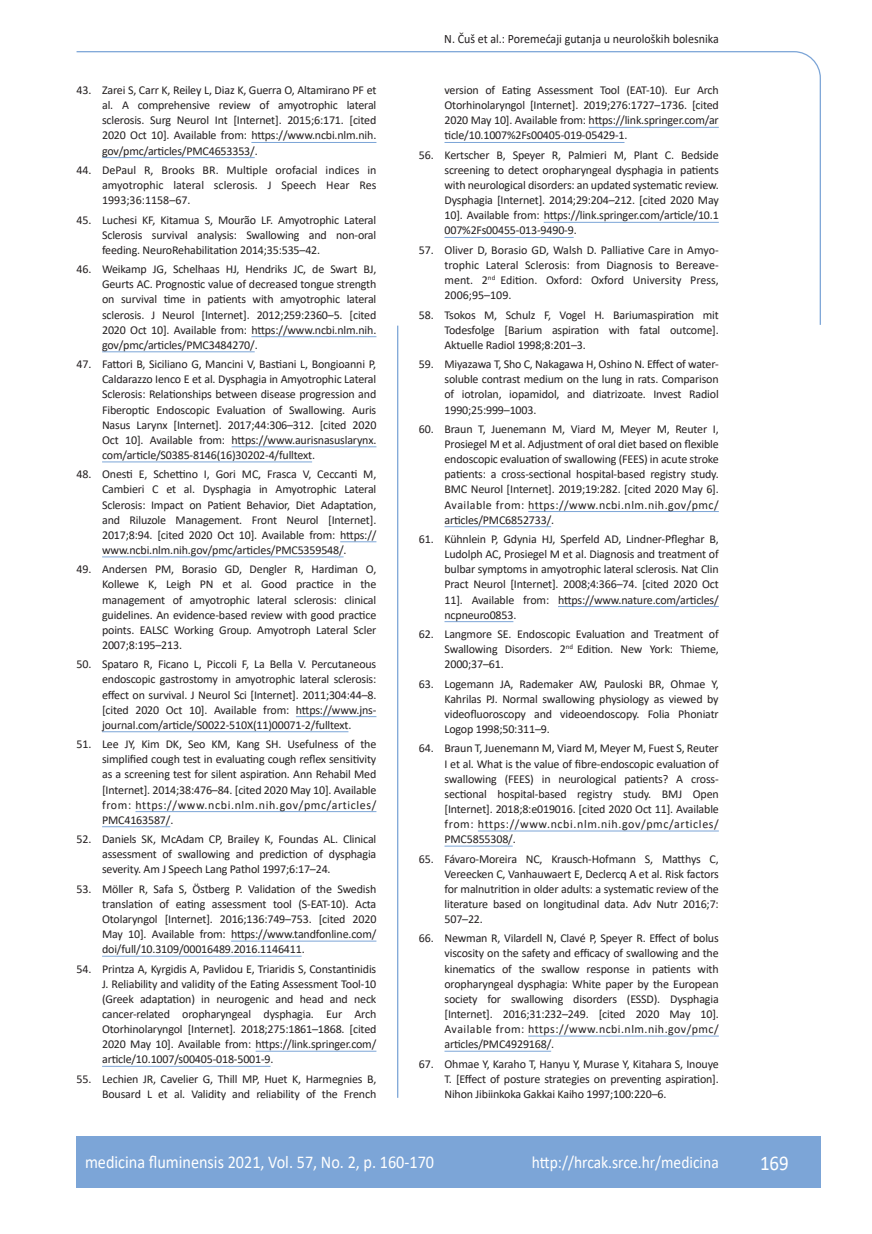
<style>
.page{position:relative;width:872px;height:1234px;background:#fff}
.page>*{position:absolute;margin:0;border:0;box-sizing:border-box;transform-origin:0 0}
.t1{font:21px "Calibri";color:#fff;scale:.9 1}
.t2{font:18px "Calibri";color:#fff;scale:.9 1}
.t3{font:17.25px "Calibri";color:#fff;scale:.9 1}
.glava{font:12.75px "Calibri";color:#231f20;scale:.94 1}
.literatura{font:12px/15.1px "Calibri";letter-spacing:-.015em;color:#231f20;text-align:justify}
</style>
<div class="page">
<svg style="left:76px;top:51px;width:745px;height:275px"></svg>
<hr style="left:397px;top:325px;width:1px;height:772px;background:#7ca5d7">
<div style="left:77px;top:1135px;width:744px;height:51px;background:#7ca5d7"></div>
<hr style="left:251px;top:142px;width:125px;height:1px;background:#7ca5d7">
<hr style="left:102px;top:157px;width:153px;height:1px;background:#7ca5d7">
<hr style="left:251px;top:336px;width:125px;height:1px;background:#7ca5d7">
<hr style="left:102px;top:351px;width:153px;height:1px;background:#7ca5d7">
<hr style="left:231px;top:446px;width:145px;height:1px;background:#7ca5d7">
<hr style="left:102px;top:461px;width:210px;height:1px;background:#7ca5d7">
<hr style="left:340px;top:541px;width:36px;height:1px;background:#7ca5d7">
<hr style="left:102px;top:556px;width:241px;height:1px;background:#7ca5d7">
<hr style="left:296px;top:716px;width:80px;height:1px;background:#7ca5d7">
<hr style="left:102px;top:731px;width:246px;height:1px;background:#7ca5d7">
<hr style="left:135px;top:811px;width:241px;height:1px;background:#7ca5d7">
<hr style="left:102px;top:826px;width:68px;height:1px;background:#7ca5d7">
<hr style="left:231px;top:940px;width:145px;height:1px;background:#7ca5d7">
<hr style="left:102px;top:955px;width:200px;height:1px;background:#7ca5d7">
<hr style="left:256px;top:1050px;width:120px;height:1px;background:#7ca5d7">
<hr style="left:102px;top:1065px;width:168px;height:1px;background:#7ca5d7">
<hr style="left:588px;top:127px;width:131px;height:1px;background:#7ca5d7">
<hr style="left:444px;top:142px;width:180px;height:1px;background:#7ca5d7">
<hr style="left:544px;top:222px;width:175px;height:1px;background:#7ca5d7">
<hr style="left:444px;top:237px;width:129px;height:1px;background:#7ca5d7">
<hr style="left:528px;top:511px;width:191px;height:1px;background:#7ca5d7">
<hr style="left:444px;top:526px;width:107px;height:1px;background:#7ca5d7">
<hr style="left:558px;top:606px;width:161px;height:1px;background:#7ca5d7">
<hr style="left:444px;top:621px;width:69px;height:1px;background:#7ca5d7">
<hr style="left:478px;top:830px;width:241px;height:1px;background:#7ca5d7">
<hr style="left:444px;top:845px;width:69px;height:1px;background:#7ca5d7">
<hr style="left:528px;top:1035px;width:191px;height:1px;background:#7ca5d7">
<hr style="left:444px;top:1050px;width:107px;height:1px;background:#7ca5d7">
<p class="literatura" style="left:102px;top:82px;width:276px;text-indent:-26px">43. Zarei S, Carr K, Reiley L, Diaz K, Guerra O, Altamirano PF et al. A comprehensive review of amyotrophic lateral sclerosis. Surg Neurol Int [Internet]. 2015;6:171. [cited 2020 Oct 10]. Available from: https://www.ncbi.nlm.nih. gov/pmc/articles/PMC4653353/.</p>
<p class="literatura" style="left:102px;top:162px;width:276px;text-indent:-26px">44. DePaul R, Brooks BR. Multiple orofacial indices in amyotrophic lateral sclerosis. J Speech Hear Res 1993;36:1158–67.</p>
<p class="literatura" style="left:102px;top:212px;width:276px;text-indent:-26px">45. Luchesi KF, Kitamua S, Mourão LF. Amyotrophic Lateral Sclerosis survival analysis: Swallowing and non-oral feeding. NeuroRehabilitation 2014;35:535–42.</p>
<p class="literatura" style="left:102px;top:261px;width:276px;text-indent:-26px">46. Weikamp JG, Schelhaas HJ, Hendriks JC, de Swart BJ, Geurts AC. Prognostic value of decreased tongue strength on survival time in patients with amyotrophic lateral sclerosis. J Neurol [Internet]. 2012;259:2360–5. [cited 2020 Oct 10]. Available from: https://www.ncbi.nlm.nih. gov/pmc/articles/PMC3484270/.</p>
<p class="literatura" style="left:102px;top:356px;width:276px;text-indent:-26px">47. Fattori B, Siciliano G, Mancini V, Bastiani L, Bongioanni P, Caldarazzo Ienco E et al. Dysphagia in Amyotrophic Lateral Sclerosis: Relationships between disease progression and Fiberoptic Endoscopic Evaluation of Swallowing. Auris Nasus Larynx [Internet]. 2017;44:306–312. [cited 2020<br>Oct 10]. Available from: https://www.aurisnasuslarynx. com/article/S0385-8146(16)30202-4/fulltext.</p>
<p class="literatura" style="left:102px;top:466px;width:276px;text-indent:-26px">48. Onesti E, Schettino I, Gori MC, Frasca V, Ceccanti M, Cambieri C et al. Dysphagia in Amyotrophic Lateral Sclerosis: Impact on Patient Behavior, Diet Adaptation, and Riluzole Management. Front Neurol [Internet].<br>2017;8:94. [cited 2020 Oct 10]. Available from: https:// www.ncbi.nlm.nih.gov/pmc/articles/PMC5359548/.</p>
<p class="literatura" style="left:102px;top:561px;width:276px;text-indent:-26px">49. Andersen PM, Borasio GD, Dengler R, Hardiman O, Kollewe K, Leigh PN et al. Good practice in the management of amyotrophic lateral sclerosis: clinical guidelines. An evidence-based review with good practice points. EALSC Working Group. Amyotroph Lateral Scler 2007;8:195–213.</p>
<p class="literatura" style="left:102px;top:656px;width:276px;text-indent:-26px">50. Spataro R, Ficano L, Piccoli F, La Bella V. Percutaneous endoscopic gastrostomy in amyotrophic lateral sclerosis: effect on survival. J Neurol Sci [Internet]. 2011;304:44–8. [cited 2020 Oct 10]. Available from: https://www.jns&shy;journal.com/article/S0022-510X(11)00071-2/fulltext.</p>
<p class="literatura" style="left:102px;top:736px;width:276px;text-indent:-26px">51. Lee JY, Kim DK, Seo KM, Kang SH. Usefulness of the simplified cough test in evaluating cough reflex sensitivity as a screening test for silent aspiration. Ann Rehabil Med [Internet]. 2014;38:476–84. [cited 2020 May 10]. Available from: https://www.ncbi.nlm.nih.gov/pmc/articles/ PMC4163587/.</p>
<p class="literatura" style="left:102px;top:831px;width:276px;text-indent:-26px">52. Daniels SK, McAdam CP, Brailey K, Foundas AL. Clinical assessment of swallowing and prediction of dysphagia severity. Am J Speech Lang Pathol 1997;6:17–24.</p>
<p class="literatura" style="left:102px;top:880px;width:276px;text-indent:-26px">53. Möller R, Safa S, Östberg P. Validation of the Swedish translation of eating assessment tool (S-EAT-10). Acta Otolaryngol [Internet]. 2016;136:749–753. [cited 2020<br>May 10]. Available from: https://www.tandfonline.com/ doi/full/10.3109/00016489.2016.1146411.</p>
<p class="literatura" style="left:102px;top:960px;width:276px;text-indent:-26px">54. Printza A, Kyrgidis A, Pavlidou E, Triaridis S, Constantinidis J. Reliability and validity of the Eating Assessment Tool-10 (Greek adaptation) in neurogenic and head and neck cancer-related oropharyngeal dysphagia. Eur Arch Otorhinolaryngol [Internet]. 2018;275:1861–1868. [cited 2020 May 10]. Available from: https://link.springer.com/ article/10.1007/s00405-018-5001-9.</p>
<p class="literatura" style="left:77px;top:1070px;width:301px;text-align:right">55. Lechien JR, Cavelier G, Thill MP, Huet K, Harmegnies B,<br>Bousard L et al. Validity and reliability of the French</p>
<p class="glava" style="left:444px;top:29px;width:293px">N. Čuš et al.: Poremećaji gutanja u neuroloških bolesnika</p>
<p class="literatura" style="left:444px;top:82px;width:276px">version of Eating Assessment Tool (EAT‑10). Eur Arch Otorhinolaryngol [Internet]. 2019;276:1727–1736. [cited 2020 May 10]. Available from: https://link.springer.com/ar ticle/10.1007%2Fs00405-019-05429-1.</p>
<p class="literatura" style="left:444px;top:147px;width:276px;text-indent:-26px">56. Kertscher B, Speyer R, Palmieri M, Plant C. Bedside screening to detect oropharyngeal dysphagia in patients with neurological disorders: an updated systematic review.<br>Dysphagia [Internet]. 2014;29:204–212. [cited 2020 May 10]. Available from: https://link.springer.com/article/10.1<br>007%2Fs00455-013-9490-9.</p>
<p class="literatura" style="left:444px;top:242px;width:276px;text-indent:-26px">57. Oliver D, Borasio GD, Walsh D. Palliative Care in Amyo&shy;trophic Lateral Sclerosis: from Diagnosis to Bereave&shy;ment. 2<sup>nd</sup> Edition. Oxford: Oxford University Press, 2006;95–109.</p>
<p class="literatura" style="left:444px;top:306px;width:276px;text-indent:-26px">58. Tsokos M, Schulz F, Vogel H. Bariumaspiration mit Todesfolge [Barium aspiration with fatal outcome].<br>Aktuelle Radiol 1998;8:201–3.</p>
<p class="literatura" style="left:444px;top:356px;width:276px;text-indent:-26px">59. Miyazawa T, Sho C, Nakagawa H, Oshino N. Effect of water&shy;soluble contrast medium on the lung in rats. Comparison of iotrolan, iopamidol, and diatrizoate. Invest Radiol 1990;25:999–1003.</p>
<p class="literatura" style="left:444px;top:421px;width:276px;text-indent:-26px">60. Braun T, Juenemann M, Viard M, Meyer M, Reuter I, Prosiegel M et al. Adjustment of oral diet based on flexible endoscopic evaluation of swallowing (FEES) in acute stroke patients: a cross-sectional hospital-based registry study.<br>BMC Neurol [Internet]. 2019;19:282. [cited 2020 May 6].<br>Available from: https://www.ncbi.nlm.nih.gov/pmc/ articles/PMC6852733/.</p>
<p class="literatura" style="left:444px;top:531px;width:276px;text-indent:-26px">61. Kühnlein P, Gdynia HJ, Sperfeld AD, Lindner-Pfleghar B, Ludolph AC, Prosiegel M et al. Diagnosis and treatment of bulbar symptoms in amyotrophic lateral sclerosis. Nat Clin Pract Neurol [Internet]. 2008;4:366–74. [cited 2020 Oct 11]. Available from: https://www.nature.com/articles/ ncpneuro0853.</p>
<p class="literatura" style="left:444px;top:626px;width:276px;text-indent:-26px">62. Langmore SE. Endoscopic Evaluation and Treatment of Swallowing Disorders. 2<sup>nd</sup> Edition. New York: Thieme, 2000;37–61.</p>
<p class="literatura" style="left:444px;top:675px;width:276px;text-indent:-26px">63. Logemann JA, Rademaker AW, Pauloski BR, Ohmae Y, Kahrilas PJ. Normal swallowing physiology as viewed by videofluoroscopy and videoendoscopy. Folia Phoniatr Logop 1998;50:311–9.</p>
<p class="literatura" style="left:444px;top:740px;width:276px;text-indent:-26px">64. Braun T, Juenemann M, Viard M, Meyer M, Fuest S, Reuter I et al. What is the value of fibre-endoscopic evaluation of swallowing (FEES) in neurological patients? A cross&shy;sectional hospital-based registry study. BMJ Open [Internet]. 2018;8:e019016. [cited 2020 Oct 11]. Available from: https://www.ncbi.nlm.nih.gov/pmc/articles/ PMC5855308/.</p>
<p class="literatura" style="left:444px;top:850px;width:276px;text-indent:-26px">65. Fávaro-Moreira NC, Krausch-Hofmann S, Matthys C, Vereecken C, Vanhauwaert E, Declercq A et al. Risk factors for malnutrition in older adults: a systematic review of the literature based on longitudinal data. Adv Nutr 2016;7:<br>507–22.</p>
<p class="literatura" style="left:444px;top:930px;width:276px;text-indent:-26px">66. Newman R, Vilardell N, Clavé P, Speyer R. Effect of bolus viscosity on the safety and efficacy of swallowing and the kinematics of the swallow response in patients with oropharyngeal dysphagia: White paper by the European society for swallowing disorders (ESSD). Dysphagia [Internet]. 2016;31:232–249. [cited 2020 May 10].<br>Available from: https://www.ncbi.nlm.nih.gov/pmc/ articles/PMC4929168/.</p>
<p class="literatura" style="left:444px;top:1055px;width:276px;text-indent:-26px">67. Ohmae Y, Karaho T, Hanyu Y, Murase Y, Kitahara S, Inouye T. [Effect of posture strategies on preventing aspiration].<br>Nihon Jibiinkoka Gakkai Kaiho 1997;100:220–6.</p>
<p class="t2" style="left:85px;top:1149px;width:389px">medicina fluminensis 2021, Vol. 57, No. 2, p. 160-170</p>
<p class="t3" style="left:532px;top:1150px;width:209px">http://hrcak.srce.hr/medicina</p>
<p class="t1" style="left:760px;top:1147px;width:33px">169</p>
</div>
